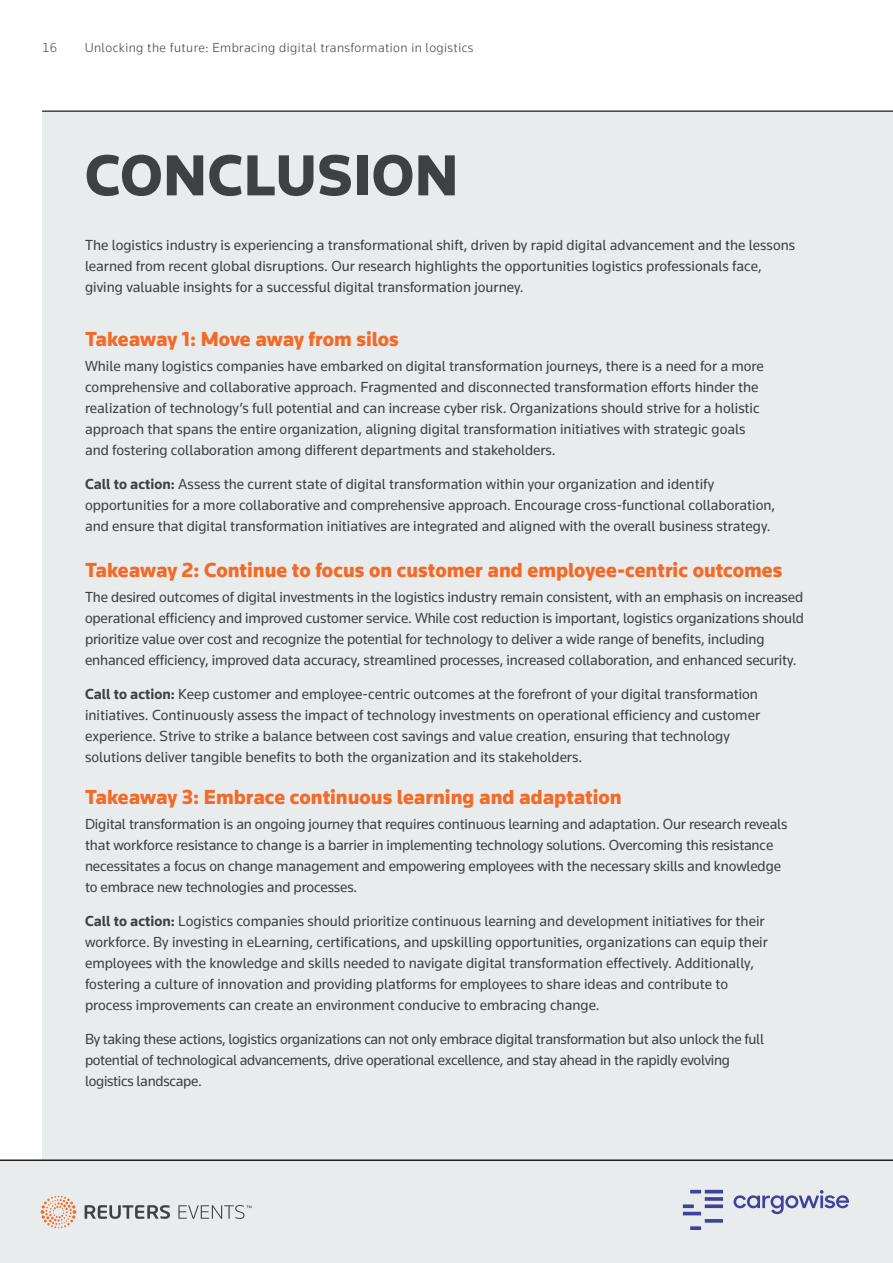
<style>
.page{position:relative;width:893px;height:1263px;background:#fff}
.page>*{position:absolute;margin:0;border:0;box-sizing:border-box;transform-origin:0 0}
.Chapter_Head{font:900 60px "Knowledge 2017 TF";letter-spacing:.01em;color:#3c4143}
.Subhead1{font:900 21px "Knowledge 2017";color:#f36a28}
.Body{font:15px/21px "Knowledge 2017";color:#3c4143}
.Body-2{font:15px/21px "Knowledge 2017";letter-spacing:-.02em;color:#3c4143}
.t1{font:300 13.5px "Knowledge 2017 TF";letter-spacing:.03em;color:#3c4143}
.s1{font-weight:700}
</style>
<div class="page">
<div style="left:42px;top:112px;width:851px;height:1149px;background:#e9eced"></div>
<hr style="left:42px;top:110px;width:851px;height:2px;background:#3c4143">
<div style="left:0;top:1161px;width:893px;height:102px;background:#e9eced"></div>
<svg style="left:733px;top:1190px;width:116px;height:24px"></svg>
<svg style="left:705px;top:1219px;width:18px;height:4px"></svg>
<hr style="left:683px;top:1212px;width:18px;height:3px;background:#3d439b">
<svg style="left:705px;top:1204px;width:18px;height:4px"></svg>
<svg style="left:705px;top:1197px;width:18px;height:4px"></svg>
<hr style="left:705px;top:1190px;width:18px;height:3px;background:#3d439b">
<svg style="left:690px;top:1226px;width:11px;height:4px"></svg>
<svg style="left:683px;top:1204px;width:11px;height:4px"></svg>
<svg style="left:690px;top:1190px;width:11px;height:3px"></svg>
<svg style="left:85px;top:1205px;width:166px;height:14px"></svg>
<svg style="left:41px;top:1196px;width:35px;height:32px"></svg>
<hr style="left:0;top:1159px;width:893px;height:2px;background:#231f20">
<p class="t1" style="left:42px;top:39px;width:17px">16</p>
<p class="t1" style="left:85px;top:39px;width:390px">Unlocking the future: Embracing digital transformation in logistics</p>
<p class="Chapter_Head" style="left:85px;top:138px;width:375px">CONCLUSION</p>
<p class="Body" style="left:85px;top:234px;width:712px">The logistics industry is experiencing a transformational shift, driven by rapid digital advancement and the lessons learned from recent global disruptions. Our research highlights the opportunities logistics professionals face, giving valuable insights for a successful digital transformation journey.</p>
<p class="Subhead1" style="left:85px;top:326px;width:315px">Takeaway 1: Move away from silos</p>
<p class="Body" style="left:85px;top:355px;width:680px">While many logistics companies have embarked on digital transformation journeys, there is a need for a more comprehensive and collaborative approach. Fragmented and disconnected transformation efforts hinder the realization of technology s’ full potential and can increase cyber risk. Organizations should strive for a holistic approach that spans the entire organization, aligning digital transformation initiatives with strategic goals and fostering collaboration among different departments and stakeholders.</p>
<p class="Body" style="left:85px;top:473px;width:692px"><span class="s1">Call to action:</span> Assess the current state of digital transformation within your organization and identify opportunities for a more collaborative and comprehensive approach. Encourage cross-functional collaboration, and ensure that digital transformation initiatives are integrated and aligned with the overall business strategy.</p>
<p class="Subhead1" style="left:85px;top:557px;width:699px">Takeaway 2: Continue to focus on customer and employee-centric outcomes</p>
<p class="Body" style="left:85px;top:587px;width:720px">The desired outcomes of digital investments in the logistics industry remain consistent, with an emphasis on increased operational efficiency and improved customer service. While cost reduction is important, logistics organizations should prioritize value over cost and recognize the potential for technology to deliver a wide range of benefits, including enhanced efficiency, improved data accuracy, streamlined processes, increased collaboration, and enhanced security.</p>
<p class="Body" style="left:85px;top:683px;width:676px"><span class="s1">Call to action:</span> Keep customer and employee-centric outcomes at the forefront of your digital transformation initiatives. Continuously assess the impact of technology investments on operational efficiency and customer experience. Strive to strike a balance between cost savings and value creation, ensuring that technology solutions deliver tangible benefits to both the organization and its stakeholders.</p>
<p class="Subhead1" style="left:85px;top:784px;width:538px">Takeaway 3: Embrace continuous learning and adaptation</p>
<p class="Body" style="left:85px;top:814px;width:704px">Digital transformation is an ongoing journey that requires continuous learning and adaptation. Our research reveals that workforce resistance to change is a barrier in implementing technology solutions. Overcoming this resistance necessitates a focus on change management and empowering employees with the necessary skills and knowledge to embrace new technologies and processes.</p>
<p class="Body" style="left:85px;top:910px;width:684px"><span class="s1">Call to action:</span> Logistics companies should prioritize continuous learning and development initiatives for their workforce. By investing in eLearning, certifications, and upskilling opportunities, organizations can equip their employees with the knowledge and skills needed to navigate digital transformation effectively. Additionally, fostering a culture of innovation and providing platforms for employees to share ideas and contribute to process improvements can create an environment conducive to embracing change.</p>
<p class="Body-2" style="left:85px;top:1028px;width:681px">By taking these actions, logistics organizations can not only embrace digital transformation but also unlock the full potential of technological advancements, drive operational excellence, and stay ahead in the rapidly evolving logistics landscape.</p>
</div>
